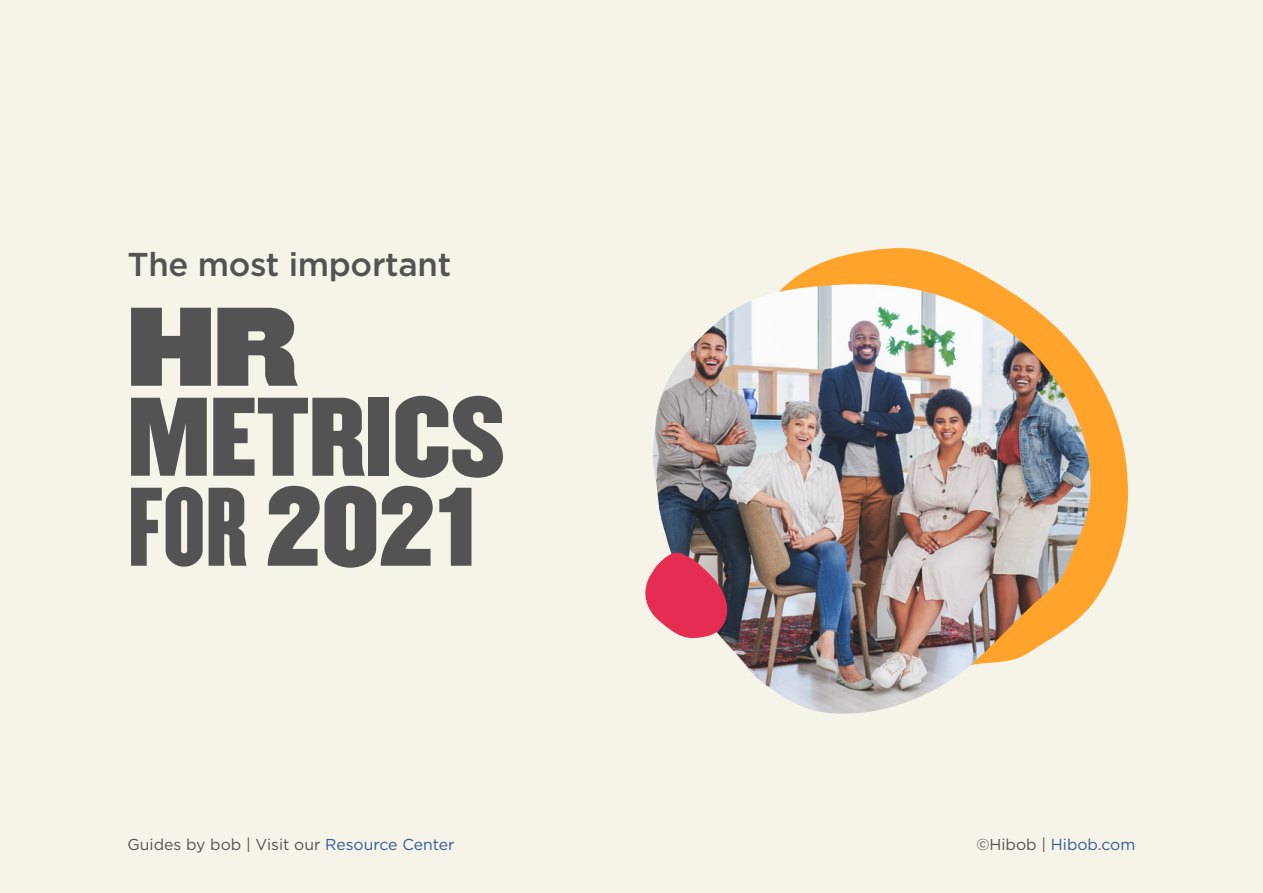
<style>
.page{position:relative;width:1263px;height:893px;background:#f6f3e8}
.page>*{position:absolute;margin:0;border:0;box-sizing:border-box;transform-origin:0 0}
.t1{font:97.5px/90px "Champion HTF Middleweight";letter-spacing:-.005em;color:#535353}
.t2{font:97.5px "Champion HTF Heavyweight";color:#535353}
.t3{font:500 33px "Gotham HTF";letter-spacing:-.01em;color:#535353}
.t4{font:15.75px "Gotham HTF";color:#535353}
.t5{font:15.75px "Gotham HTF";color:#325d95}
.s1{font-family:"Champion HTF Lightweight"}
.s2{color:#325d95}
.s3{color:#535353}
</style>
<div class="page">
<svg style="left:787px;top:248px;width:341px;height:356px"></svg>
<img style="left:653px;top:284px;width:439px;height:430px">
<svg style="left:645px;top:552px;width:84px;height:86px;background:#d35169"></svg>
<h2 class="t3" style="left:128px;top:245px;width:325px">The most important</h2>
<h1 class="t2" style="left:128px;top:283px;width:171px">HR</h1>
<h1 class="t1" style="left:128px;top:398px;width:378px">METRICS<br><span class="s1">FOR</span> 2021</h1>
<p class="t4" style="left:128px;top:836px;width:329px">Guides by bob | Visit our <span class="s2">Resource Center</span></p>
<p class="t5" style="left:976px;top:836px;width:160px"><span class="s3">©Hibob |</span> Hibob.com</p>
</div>
